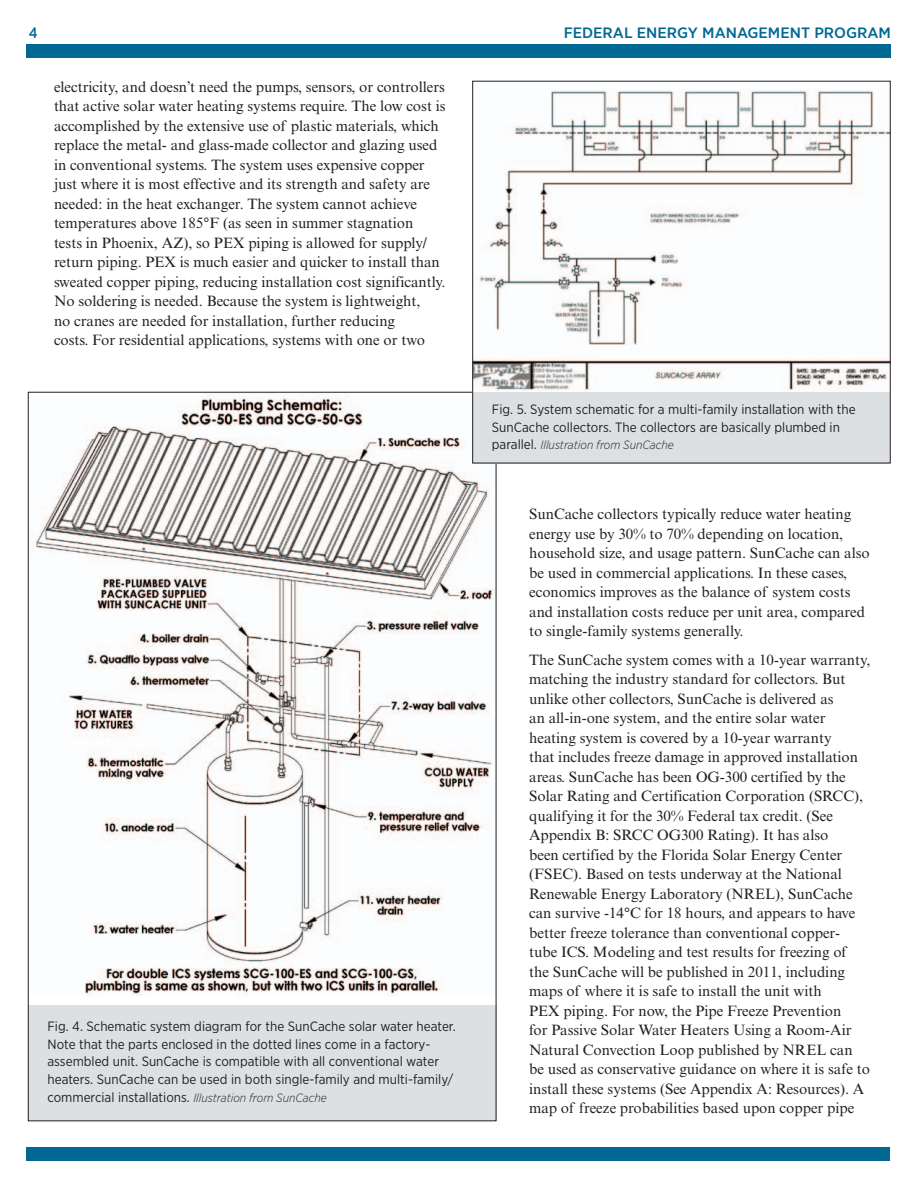
<style>
.page{position:relative;width:918px;height:1188px;background:#fff}
.page>*{position:absolute;margin:0;border:0;box-sizing:border-box;transform-origin:0 0}
.body_text{font:15px/19.5px "Times New Roman MT Std";color:#231f20}
.t1{font:500 15px "Gotham Narrow";color:#006893;scale:1.1 1}
.t2{font:500 15px "Gotham Narrow";color:#006893}
.t3{font:13.5px/17.7px "Gotham Narrow";color:#231f20}
.t4{font:italic 300 12px "Gotham Narrow";color:#231f20}
.s1{font-weight:300;font-style:italic;font-size:12px}
.s2{font-weight:400;font-style:normal;font-size:13.5px}
</style>
<div class="page">
<div style="left:28px;top:1005px;width:468px;height:115px;background:#dde0e3"></div>
<img style="left:33px;top:394px;width:461px;height:602px">
<div style="left:472px;top:388px;width:418px;height:75px;background:#dde0e3"></div>
<img style="left:474px;top:90px;width:414px;height:302px">
<div style="left:26px;top:44px;width:864px;height:14px;background:#006893"></div>
<div style="left:26px;top:1147px;width:864px;height:13px;background:#006893"></div>
<p class="t2" style="left:29px;top:24px;width:10px">4</p>
<p class="t1" style="left:564px;top:23px;width:299px">FEDERAL ENERGY MANAGEMENT PROGRAM</p>
<p class="body_text" style="left:54px;top:77px;width:393px">electricity, and doesn’t need the pumps, sensors, or controllers that active solar water heating systems require. The low cost is accomplished by the extensive use of plastic materials, which replace the metal- and glass-made collector and glazing used in conventional systems. The system uses expensive copper just where it is most effective and its strength and safety are needed: in the heat exchanger. The system cannot achieve temperatures above 185°F (as seen in summer stagnation<br>tests in Phoenix, AZ), so PEX piping is allowed for supply/ return piping. PEX is much easier and quicker to install than sweated copper piping, reducing installation cost significantly.<br>No soldering is needed. Because the system is lightweight,<br>no cranes are needed for installation, further reducing<br>costs. For residential applications, systems with one or two</p>
<p class="t3" style="left:48px;top:1017px;width:410px">Fig. 4. Schematic system diagram for the SunCache solar water heater.<br>Note that the parts enclosed in the dotted lines come in a factory&shy;assembled unit. SunCache is compatible with all conventional water heaters. SunCache can be used in both single-family and multi-family/ commercial installations. <span class="s1">Illustration from SunCache</span></p>
<p class="t3" style="left:492px;top:400px;width:365px">Fig. 5. System schematic for a multi-family installation with the<br>SunCache collectors. The collectors are basically plumbed in</p>
<p class="t4" style="left:492px;top:438px;width:183px"><span class="s2">parallel.</span> Illustration from SunCache</p>
<p class="body_text" style="left:529px;top:505px;width:342px">SunCache collectors typically reduce water heating energy use by 30% to 70% depending on location, household size, and usage pattern. SunCache can also be used in commercial applications. In these cases, economics improves as the balance of system costs and installation costs reduce per unit area, compared to single-family systems generally.</p>
<p class="body_text" style="left:529px;top:650px;width:343px">The SunCache system comes with a 10-year warranty, matching the industry standard for collectors. But unlike other collectors, SunCache is delivered as<br>an all-in-one system, and the entire solar water heating system is covered by a 10-year warranty<br>that includes freeze damage in approved installation areas. SunCache has been OG-300 certified by the Solar Rating and Certification Corporation (SRCC), qualifying it for the 30% Federal tax credit. (See Appendix B: SRCC OG300 Rating). It has also<br>been certified by the Florida Solar Energy Center (FSEC). Based on tests underway at the National Renewable Energy Laboratory (NREL), SunCache can survive -14°C for 18 hours, and appears to have better freeze tolerance than conventional copper&shy;tube ICS. Modeling and test results for freezing of<br>the SunCache will be published in 2011, including maps of where it is safe to install the unit with<br>PEX piping. For now, the Pipe Freeze Prevention<br>for Passive Solar Water Heaters Using a Room-Air Natural Convection Loop published by NREL can be used as conservative guidance on where it is safe to install these systems (See Appendix A: Resources). A map of freeze probabilities based upon copper pipe</p>
</div>
